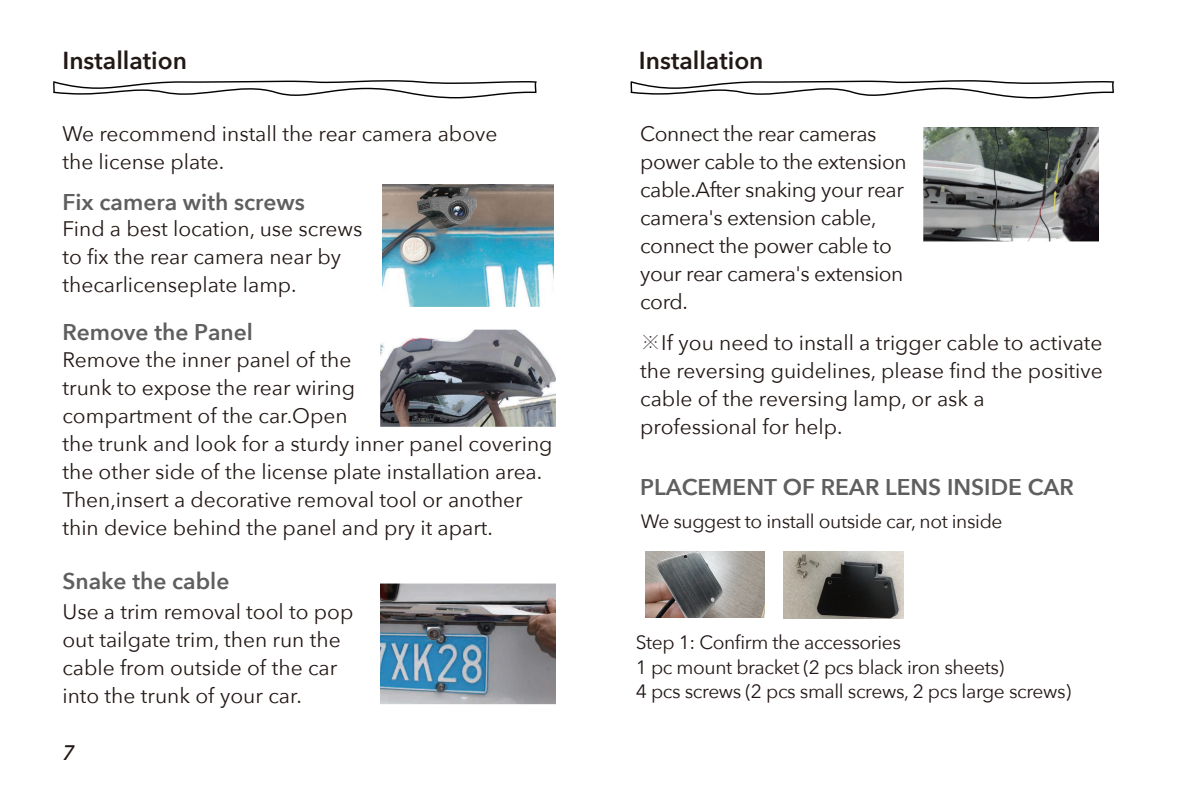
<style>
.page{position:relative;width:1191px;height:794px;background:#fff}
.page>*{position:absolute;margin:0;border:0;box-sizing:border-box;transform-origin:0 0}
.t1{font:600 24.5px "Avenir Next";color:#221815}
.t2{font:600 22.75px "Avenir Next";color:#5f5f5f}
.t3{font:21px/28px "Avenir Next";color:#221815}
.t4{font:21px/28px "Avenir Next";letter-spacing:-.02em;color:#221815}
.t5{font:italic 500 21px "Avenir Next";color:#221815}
.t6{font:19.25px/24.5px "Avenir Next";letter-spacing:-.02em;color:#221815}
.s1{font-family:"Adobe Song Std";font-weight:300}
</style>
<div class="page">
<img style="left:380px;top:329px;width:175px;height:98px">
<img style="left:380px;top:583px;width:175px;height:121px">
<img style="left:923px;top:127px;width:175px;height:115px">
<svg style="left:53px;top:80px;width:483px;height:18px"></svg>
<svg style="left:630px;top:80px;width:484px;height:18px"></svg>
<img style="left:382px;top:184px;width:171px;height:122px">
<img style="left:645px;top:551px;width:119px;height:67px">
<img style="left:783px;top:551px;width:120px;height:68px">
<p class="t1" style="left:62px;top:39px;width:126px">Installation</p>
<p class="t1" style="left:639px;top:39px;width:126px">Installation</p>
<p class="t3" style="left:62px;top:118px;width:436px">We recommend install the rear camera above the license plate.</p>
<p class="t2" style="left:62px;top:182px;width:244px">Fix camera with screws</p>
<p class="t3" style="left:62px;top:214px;width:302px">Find a best location, use screws to fix the rear camera near by thecarlicenseplate lamp.</p>
<p class="t2" style="left:62px;top:312px;width:192px">Remove the Panel</p>
<p class="t3" style="left:62px;top:345px;width:491px">Remove the inner panel of the<br>trunk to expose the rear wiring<br>compartment of the car.Open<br>the trunk and look for a sturdy inner panel covering the other side of the license plate installation area.<br>Then,insert a decorative removal tool or another thin device behind the panel and pry it apart.</p>
<p class="t2" style="left:62px;top:562px;width:168px">Snake the cable</p>
<p class="t3" style="left:62px;top:596px;width:292px">Use a trim removal tool to pop out tailgate trim, then run the cable from outside of the car into the trunk of your car.</p>
<p class="t5" style="left:62px;top:734px;width:14px">7</p>
<p class="t4" style="left:640px;top:119px;width:268px">Connect the rear cameras power cable to the extension cable.After snaking your rear camera's extension cable, connect the power cable to your rear camera's extension cord.</p>
<p class="t3" style="left:640px;top:328px;width:464px"><span class="s1">※</span>If you need to install a trigger cable to activate the reversing guidelines, please find the positive cable of the reversing lamp, or ask a professional for help.</p>
<p class="t2" style="left:640px;top:468px;width:435px">PLACEMENT OF REAR LENS INSIDE CAR</p>
<p class="t6" style="left:641px;top:508px;width:363px">We suggest to install outside car, not inside</p>
<p class="t6" style="left:636px;top:629px;width:437px">Step 1: Confirm the accessories<br>1 pc mount bracket (2 pcs black iron sheets)<br>4 pcs screws (2 pcs small screws, 2 pcs large screws)</p>
</div>
